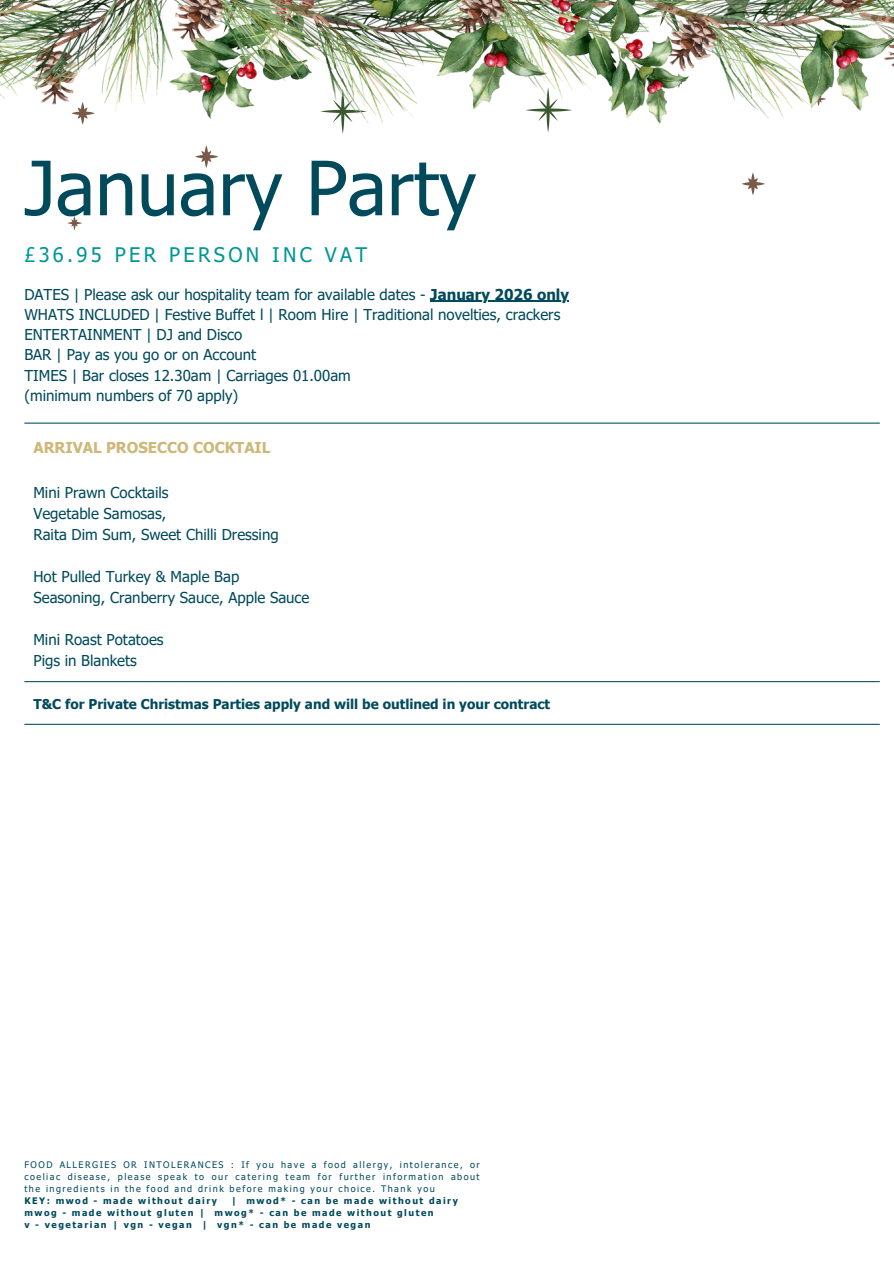
<style>
.page{position:relative;width:894px;height:1264px;background:#fff}
.page>*{position:absolute;margin:0;border:0;box-sizing:border-box;transform-origin:0 0}
.t1{font:75px "Tahoma";color:#004a5c}
.t2{font:20.1px "Tahoma";letter-spacing:.165em;color:#009695}
.t3{font:15px/20.2px "Tahoma";color:#004a5c}
.t4{font:700 15px "Tahoma";color:#cdb879}
.t5{font:700 13.5px "Tahoma";color:#004a5c}
.t6{font:9px/12px "Tahoma";letter-spacing:.165em;color:#004a5c;text-align:justify}
.t7{font:700 9px "Tahoma";letter-spacing:.165em;color:#004a5c}
.s1{font-weight:700}
</style>
<div class="page">
<svg style="left:547px;top:124px;width:3px;height:8px"></svg>
<svg style="left:341px;top:124px;width:3px;height:10px"></svg>
<svg style="left:195px;top:145px;width:23px;height:23px"></svg>
<svg style="left:741px;top:172px;width:23px;height:23px"></svg>
<svg style="left:67px;top:216px;width:15px;height:14px"></svg>
<img style="left:0;top:0;width:893px;height:124px">
<hr style="left:24px;top:681px;width:855px;height:1px;background:#004a5c">
<hr style="left:24px;top:724px;width:855px;height:1px;background:#004a5c">
<hr style="left:24px;top:422px;width:855px;height:1px;background:#004a5c">
<hr style="left:430px;top:301px;width:139px;height:1px;background:#004a5c">
<p class="t1" style="left:24px;top:140px;width:453px">January Party</p>
<p class="t2" style="left:24px;top:241px;width:344px">£36.95 PER PERSON INC VAT</p>
<p class="t3" style="left:24px;top:283px;width:546px">DATES | Please ask our hospitality team for available dates - <span class="s1">January 2026 only</span></p>
<p class="t3" style="left:24px;top:304px;width:537px">WHATS INCLUDED | Festive Buffet l | Room Hire | Traditional novelties, crackers ENTERTAINMENT | DJ and Disco<br>BAR | Pay as you go or on Account<br>TIMES | Bar closes 12.30am | Carriages 01.00am<br>(minimum numbers of 70 apply)</p>
<p class="t4" style="left:33px;top:437px;width:238px">ARRIVAL PROSECCO COCKTAIL</p>
<p class="t3" style="left:33px;top:481px;width:137px">Mini Prawn Cocktails</p>
<p class="t3" style="left:33px;top:502px;width:134px">Vegetable Samosas,</p>
<p class="t3" style="left:33px;top:523px;width:247px">Raita Dim Sum, Sweet Chilli Dressing</p>
<p class="t3" style="left:33px;top:565px;width:207px">Hot Pulled Turkey &amp; Maple Bap</p>
<p class="t3" style="left:33px;top:586px;width:277px">Seasoning, Cranberry Sauce, Apple Sauce</p>
<p class="t3" style="left:33px;top:628px;width:132px">Mini Roast Potatoes</p>
<p class="t3" style="left:33px;top:649px;width:105px">Pigs in Blankets</p>
<p class="t5" style="left:33px;top:695px;width:518px">T&amp;C for Private Christmas Parties apply and will be outlined in your contract</p>
<p class="t6" style="left:24px;top:1158px;width:456px">FOOD ALLERGIES OR INTOLERANCES : If you have a food allergy, intolerance, or coeliac disease, please speak to our catering team for further information about the ingredients in the food and drink before making your choice. Thank you</p>
<h1 class="t7" style="left:24px;top:1194px;width:194px">KEY: mwod - made without dairy</h1>
<h1 class="t7" style="left:231px;top:1194px;width:228px">| mwod* - can be made without dairy</h1>
<h2 class="t7" style="left:24px;top:1206px;width:410px">mwog - made without gluten | mwog* - can be made without gluten</h2>
<h3 class="t7" style="left:24px;top:1218px;width:347px">v - vegetarian | vgn - vegan | vgn* - can be made vegan</h3>
</div>
